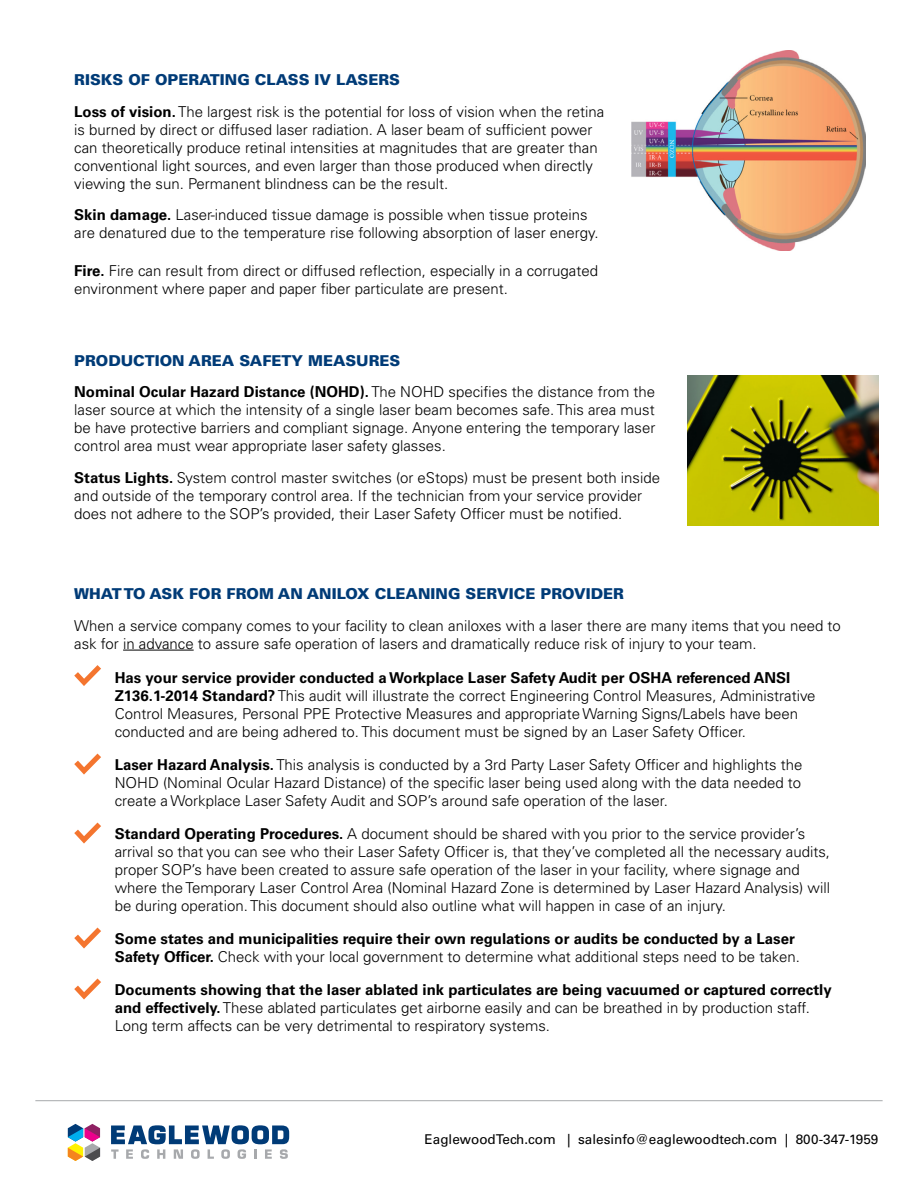
<style>
.page{position:relative;width:918px;height:1188px;background:#fff}
.page>*{position:absolute;margin:0;border:0;box-sizing:border-box;transform-origin:0 0}
.t1{font:300 15px/18px "Univers LT Pro 45";color:#000}
.t2{font:700 15px "Univers LT Pro 65";color:#000}
.t3{font:900 15px "Univers LT Pro 75";color:#003b77}
.t4{font:13.5px "Univers LT Pro 55 Roman";color:#000}
.s1{font-family:"Univers LT Pro 65";font-weight:700}
.s2{font-family:"Univers LT Pro 45";font-weight:300}
</style>
<div class="page">
<svg style="left:68px;top:1124px;width:32px;height:37px"></svg>
<svg style="left:111px;top:1125px;width:178px;height:34px"></svg>
<hr style="left:35px;top:1100px;width:848px;height:1px;background:#a7a9ac">
<img style="left:632px;top:51px;width:234px;height:200px">
<hr style="left:123px;top:650px;width:71px;height:1px;background:#000">
<svg style="left:74px;top:665px;width:27px;height:21px"></svg>
<svg style="left:74px;top:754px;width:27px;height:21px"></svg>
<svg style="left:74px;top:823px;width:27px;height:21px"></svg>
<svg style="left:74px;top:928px;width:27px;height:21px"></svg>
<svg style="left:74px;top:979px;width:27px;height:21px"></svg>
<img style="left:688px;top:376px;width:190px;height:149px">
<p class="t3" style="left:74px;top:69px;width:327px">RISKS OF OPERATING CLASS IV LASERS</p>
<p class="t1" style="left:74px;top:102px;width:531px"><span class="s1">Loss of vision.</span> The largest risk is the potential for loss of vision when the retina is burned by direct or diffused laser radiation. A laser beam of sufficient power can theoretically produce retinal intensities at magnitudes that are greater than conventional light sources, and even larger than those produced when directly viewing the sun. Permanent blindness can be the result.</p>
<p class="t1" style="left:74px;top:205px;width:526px"><span class="s1">Skin damage.</span> Laser-induced tissue damage is possible when tissue proteins are denatured due to the temperature rise following absorption of laser energy.</p>
<p class="t1" style="left:74px;top:262px;width:525px"><span class="s1">Fire.</span> Fire can result from direct or diffused reflection, especially in a corrugated environment where paper and paper fiber particulate are present.</p>
<p class="t3" style="left:74px;top:350px;width:328px">PRODUCTION AREA SAFETY MEASURES</p>
<p class="t2" style="left:74px;top:382px;width:582px">Nominal Ocular Hazard Distance (NOHD). <span class="s2">The NOHD specifies the distance from the</span></p>
<p class="t1" style="left:74px;top:401px;width:583px;text-align:justify">laser source at which the intensity of a single laser beam becomes safe. This area must be have protective barriers and compliant signage. Anyone entering the temporary laser control area must wear appropriate laser safety glasses.</p>
<p class="t1" style="left:74px;top:468px;width:587px"><span class="s1">Status Lights.</span> System control master switches (or eStops) must be present both inside and outside of the temporary control area. If the technician from your service provider does not adhere to the SOP’s provided, their Laser Safety Officer must be notified.</p>
<p class="t3" style="left:74px;top:583px;width:551px">WHAT TO ASK FOR FROM AN ANILOX CLEANING SERVICE PROVIDER</p>
<p class="t1" style="left:74px;top:616px;width:768px">When a service company comes to your facility to clean aniloxes with a laser there are many items that you need to ask for in advance to assure safe operation of lasers and dramatically reduce risk of injury to your team.</p>
<p class="t2" style="left:115px;top:667px;width:677px">Has your service provider conducted a Workplace Laser Safety Audit per OSHA referenced ANSI</p>
<p class="t1" style="left:115px;top:686px;width:702px"><span class="s1">Z136.1-2014 Standard?</span> This audit will illustrate the correct Engineering Control Measures, Administrative<br>Control Measures, Personal PPE Protective Measures and appropriate Warning Signs/Labels have been conducted and are being adhered to. This document must be signed by an Laser Safety Officer.</p>
<p class="t1" style="left:115px;top:755px;width:689px;text-align:justify"><span class="s1">Laser Hazard Analysis.</span> This analysis is conducted by a 3rd Party Laser Safety Officer and highlights the NOHD (Nominal Ocular Hazard Distance) of the specific laser being used along with the data needed to create a Workplace Laser Safety Audit and SOP’s around safe operation of the laser.</p>
<p class="t1" style="left:115px;top:824px;width:717px"><span class="s1">Standard Operating Procedures.</span> A document should be shared with you prior to the service provider’s arrival so that you can see who their Laser Safety Officer is, that they’ve completed all the necessary audits, proper SOP’s have been created to assure safe operation of the laser in your facility, where signage and where the Temporary Laser Control Area (Nominal Hazard Zone is determined by Laser Hazard Analysis) will be during operation. This document should also outline what will happen in case of an injury.</p>
<p class="t2" style="left:115px;top:928px;width:682px">Some states and municipalities require their own regulations or audits be conducted by a Laser</p>
<p class="t1" style="left:115px;top:947px;width:687px"><span class="s1">Safety Officer.</span> Check with your local government to determine what additional steps need to be taken.</p>
<p class="t2" style="left:115px;top:979px;width:719px">Documents showing that the laser ablated ink particulates are being vacuumed or captured correctly</p>
<p class="t1" style="left:115px;top:998px;width:697px"><span class="s1">and effectively.</span> These ablated particulates get airborne easily and can be breathed in by production staff.<br>Long term affects can be very detrimental to respiratory systems.</p>
<p class="t4" style="left:425px;top:1130px;width:455px">EaglewoodTech.com | salesinfo@eaglewoodtech.com | 800-347-1959</p>
</div>
